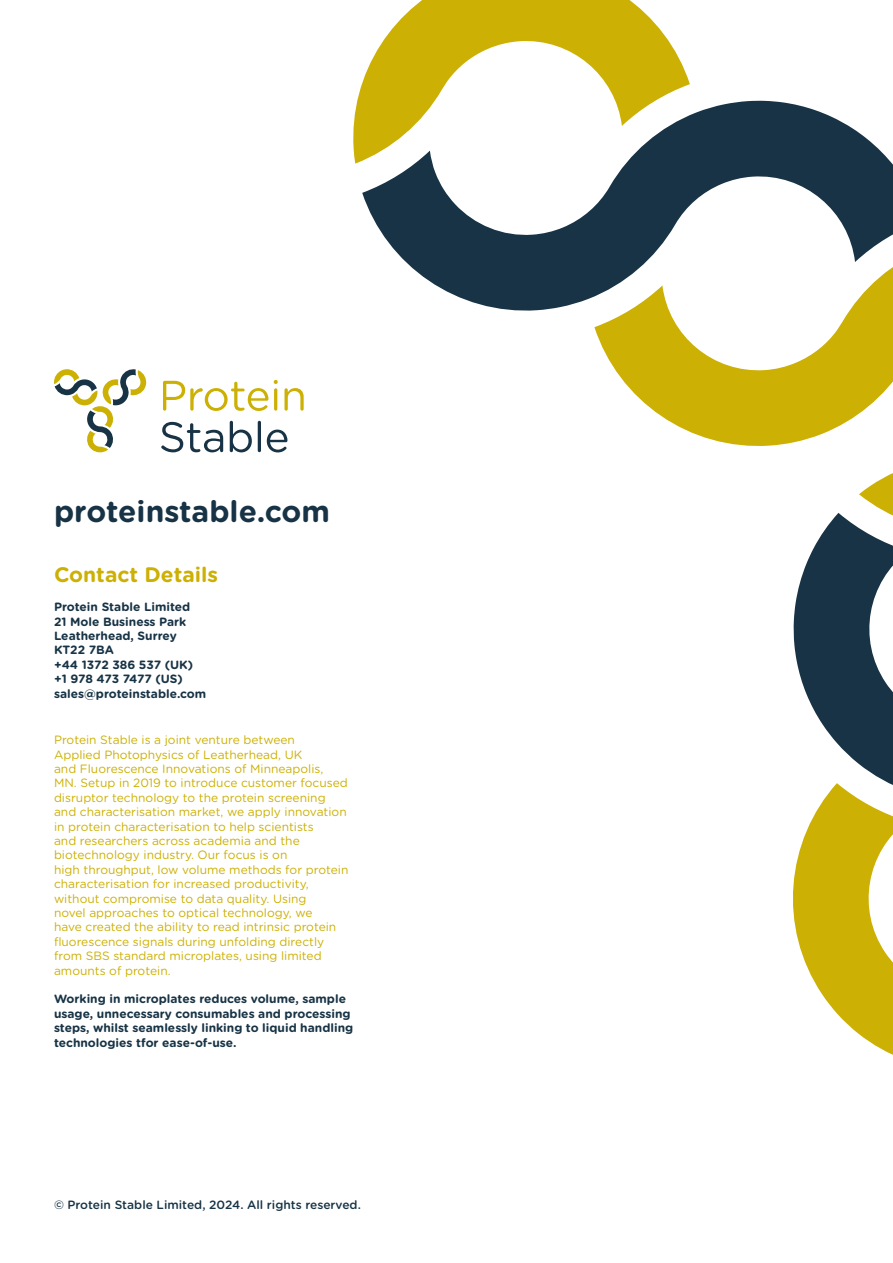
<style>
.page{position:relative;width:893px;height:1263px;background:#fff}
.page>*{position:absolute;margin:0;border:0;box-sizing:border-box;transform-origin:0 0}
.t1{font:700 30px "Gotham Rnd";color:#173345}
.t2{font:700 21px "Gotham Rnd";color:#ccb003}
.t3{font:12px/14.4px "Gotham Rnd";color:#ccb003}
.t4{font:700 12px/14.4px "Gotham Rnd";color:#173345}
.t5{font:500 12px "Gotham Rnd";color:#173345}
</style>
<div class="page">
<svg style="left:793px;top:513px;width:100px;height:270px;fill:#173345"></svg>
<svg style="left:793px;top:783px;width:100px;height:272px"></svg>
<svg style="left:859px;top:473px;width:34px;height:271px"></svg>
<svg style="left:362px;top:101px;width:531px;height:210px;fill:#173345"></svg>
<svg style="left:353px;top:0;width:337px;height:164px"></svg>
<svg style="left:594px;top:248px;width:299px;height:198px"></svg>
<svg style="left:161px;top:422px;width:62px;height:30px"></svg>
<svg style="left:230px;top:421px;width:22px;height:31px"></svg>
<hr style="left:258px;top:421px;width:3px;height:31px;background:#173345;border-radius:2px">
<svg style="left:267px;top:430px;width:20px;height:22px"></svg>
<svg style="left:54px;top:369px;width:93px;height:84px"></svg>
<svg style="left:163px;top:381px;width:105px;height:30px"></svg>
<svg style="left:274px;top:380px;width:4px;height:4px"></svg>
<hr style="left:274px;top:388px;width:3px;height:23px;background:#ccb003;border-radius:2px">
<svg style="left:284px;top:388px;width:20px;height:23px"></svg>
<h1 class="t1" style="left:54px;top:489px;width:277px">proteinstable.com</h1>
<h2 class="t2" style="left:54px;top:559px;width:166px">Contact Details</h2>
<p class="t4" style="left:54px;top:599px;width:154px">Protein Stable Limited<br>21 Mole Business Park<br>Leatherhead, Surrey<br>KT22 7BA<br>+44 1372 386 537 (UK) +1 978 473 7477 (US) sales@proteinstable.com</p>
<p class="t3" style="left:54px;top:732px;width:296px">Protein Stable is a joint venture between<br>Applied Photophysics of Leatherhead, UK<br>and Fluorescence Innovations of Minneapolis, MN. Setup in 2019 to introduce customer focused disruptor technology to the protein screening and characterisation market, we apply innovation in protein characterisation to help scientists<br>and researchers across academia and the biotechnology industry. Our focus is on<br>high throughput, low volume methods for protein characterisation for increased productivity, without compromise to data quality. Using<br>novel approaches to optical technology, we<br>have created the ability to read intrinsic protein fluorescence signals during unfolding directly from SBS standard microplates, using limited amounts of protein.</p>
<p class="t4" style="left:54px;top:991px;width:301px">Working in microplates reduces volume, sample usage, unnecessary consumables and processing steps, whilst seamlessly linking to liquid handling technologies tfor ease-of-use.</p>
<p class="t5" style="left:54px;top:1196px;width:308px">© Protein Stable Limited, 2024. All rights reserved.</p>
</div>
